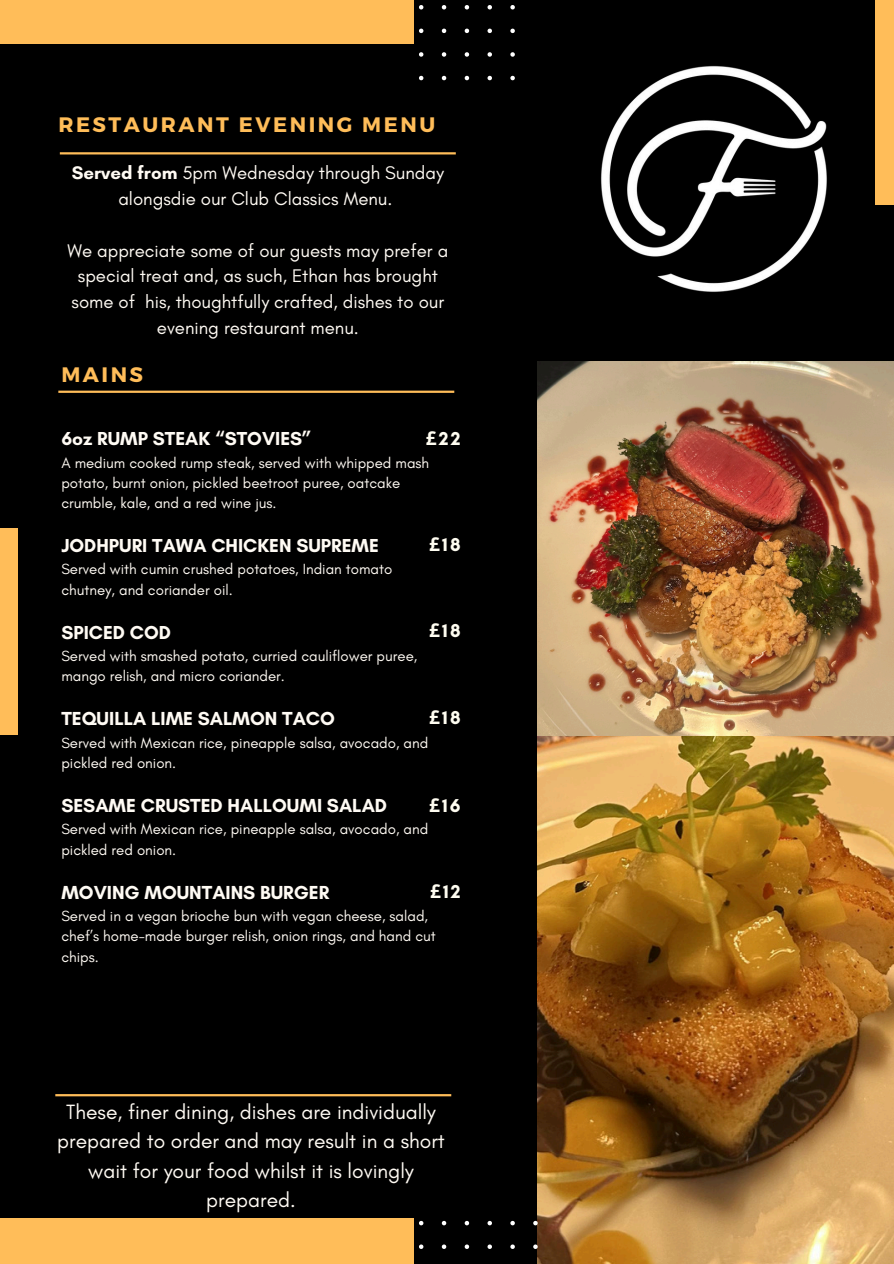
<style>
.page{position:relative;width:894px;height:1264px;background:#fff}
.page>*{position:absolute;margin:0;border:0;box-sizing:border-box;transform-origin:0 0}
.t1{font:21px/29.2px "Glacial Indifference";color:#fffbf4;text-align:center}
.t2{font:700 20.85px "Montserrat";letter-spacing:.12em;color:#ffbd59}
.t3{font:700 19.2px "Glacial Indifference";color:#fffbf4}
.t4{font:700 19.05px "Glacial Indifference";letter-spacing:.11em;color:#fffdf1}
.t5{font:18.6px/25.8px "Glacial Indifference";color:#fffbf4;text-align:center}
.t6{font:15px/20.2px "Glacial Indifference";color:#fffbf4}
.s1{font-weight:700}
.s2{font-family:"Noto Sans"}
</style>
<div class="page">
<div style="left:0;top:0;width:893px;height:1263px;background:#000"></div>
<img style="left:537px;top:735px;width:356px;height:528px">
<div style="left:0;top:0;width:413px;height:44px;background:#ffbd59"></div>
<div style="left:0;top:1218px;width:413px;height:45px;background:#ffbd59"></div>
<svg style="left:419px;top:1220px;width:118px;height:29px"></svg>
<div style="left:0;top:528px;width:18px;height:207px;background:#ffbd59"></div>
<hr style="left:60px;top:152px;width:395px;height:2px;background:#ffbd59">
<hr style="left:58px;top:390px;width:396px;height:3px;background:#ffbd59">
<hr style="left:55px;top:1094px;width:396px;height:2px;background:#ffbd59">
<img style="left:537px;top:361px;width:356px;height:374px">
<svg style="left:419px;top:5px;width:96px;height:75px"></svg>
<img style="left:601px;top:65px;width:226px;height:227px">
<div style="left:875px;top:0;width:18px;height:205px;background:#ffbd59"></div>
<p class="t2" style="left:58px;top:111px;width:378px">RESTAURANT EVENING MENU</p>
<p class="t5" style="left:72px;top:159px;width:373px"><span class="s1">Served from</span> 5pm Wednesday through Sunday alongsdie our Club Classics Menu.</p>
<h1 class="t5" style="left:67px;top:237px;width:382px">We appreciate some of our guests may prefer a special treat and, as such, Ethan has brought some of his, thoughtfully crafted, dishes to our evening restaurant menu.</h1>
<p class="t2" style="left:61px;top:361px;width:83px">MAINS</p>
<h4 class="t3" style="left:61px;top:427px;width:252px">6oz RUMP STEAK “STOVIES”</h4>
<h4 class="t6" style="left:61px;top:452px;width:369px">A medium cooked rump steak, served with whipped mash potato, burnt onion, pickled beetroot puree, oatcake crumble, kale, and a red wine jus.</h4>
<p class="t3" style="left:61px;top:533px;width:319px">JODHPURI TAWA CHICKEN SUPREME</p>
<h1 class="t6" style="left:61px;top:559px;width:332px">Served with cumin crushed potatoes, Indian tomato chutney, and coriander oil.</h1>
<p class="t3" style="left:61px;top:620px;width:111px">SPICED COD</p>
<h2 class="t6" style="left:61px;top:645px;width:357px">Served with smashed potato, curried cauliflower puree, mango relish, and micro coriander.</h2>
<h2 class="t3" style="left:61px;top:707px;width:275px">TEQUILLA LIME SALMON TACO</h2>
<h2 class="t6" style="left:61px;top:732px;width:368px">Served with Mexican rice, pineapple salsa, avocado, and pickled red onion.</h2>
<h2 class="t3" style="left:61px;top:793px;width:327px">SESAME CRUSTED HALLOUMI SALAD</h2>
<h2 class="t6" style="left:61px;top:819px;width:368px">Served with Mexican rice, pineapple salsa, avocado, and pickled red onion.</h2>
<h2 class="t3" style="left:61px;top:880px;width:269px">MOVING MOUNTAINS BURGER</h2>
<p class="t6" style="left:61px;top:905px;width:376px">Served in a vegan brioche bun with vegan cheese, salad, chef’s home-made burger relish, onion rings, and hand cut chips.</p>
<p class="t4" style="left:426px;top:426px;width:36px"><span class="s2">£</span>22</p>
<p class="t4" style="left:429px;top:532px;width:33px"><span class="s2">£</span>18</p>
<p class="t4" style="left:429px;top:619px;width:33px"><span class="s2">£</span>18</p>
<p class="t4" style="left:429px;top:705px;width:33px"><span class="s2">£</span>18</p>
<p class="t4" style="left:429px;top:793px;width:33px"><span class="s2">£</span>16</p>
<p class="t4" style="left:430px;top:880px;width:32px"><span class="s2">£</span>12</p>
<p class="t1" style="left:57px;top:1096px;width:389px">These, finer dining, dishes are individually prepared to order and may result in a short wait for your food whilst it is lovingly prepared.</p>
</div>
